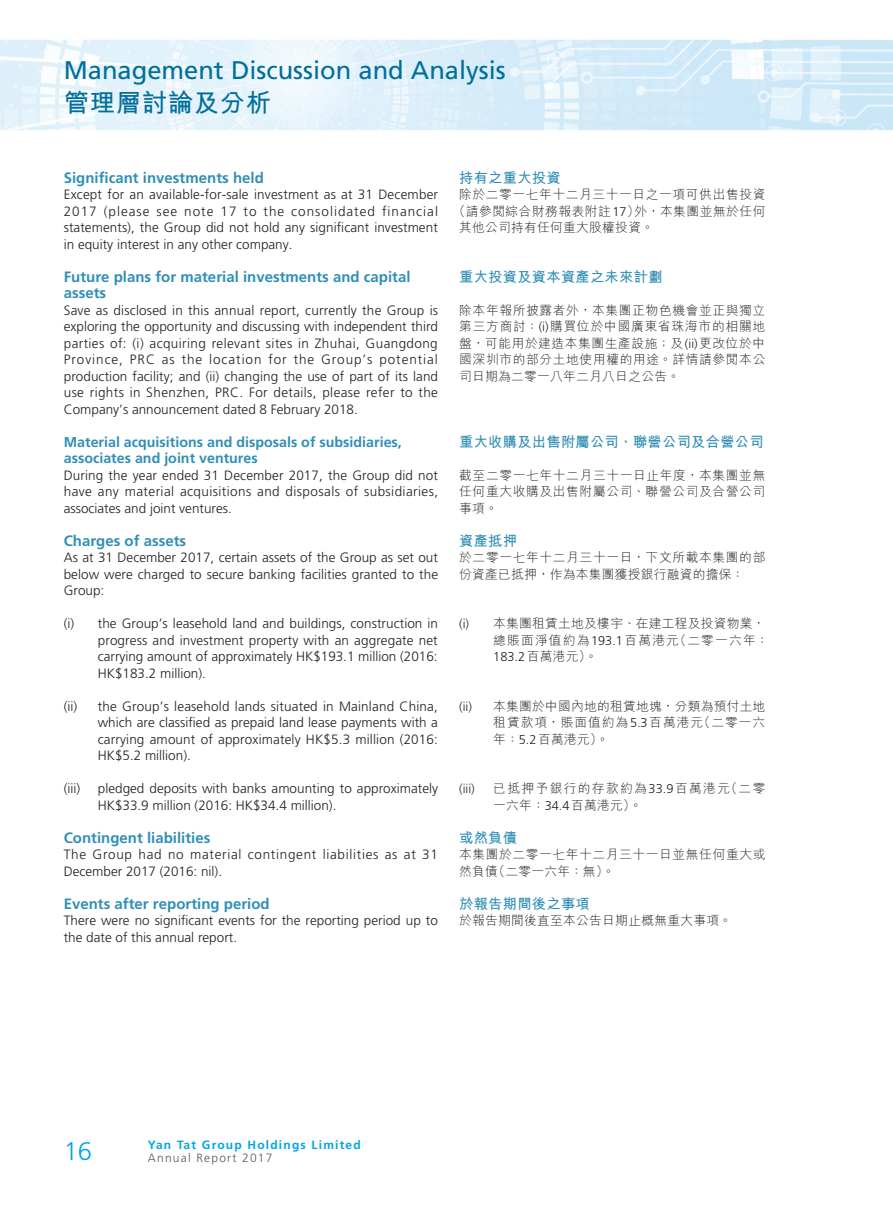
<style>
.page{position:relative;width:893px;height:1212px;background:#fff}
.page>*{position:absolute;margin:0;border:0;box-sizing:border-box;transform-origin:0 0}
.t1{font:25.5px "Frutiger LT Std";color:#006f9b}
.t2{font:700 25.5px "M Hei HK";letter-spacing:.02em;color:#006f9b}
.t3{font:300 25.5px "Frutiger LT Std";color:#00a5e3}
._02_H2_E{font:700 15px/16.5px "Frutiger LT Std";color:#318fb6}
._002_H2_C{font:700 14.25px/16.5px "Frutiger LT Std";color:#318fb6}
._002_H2_C-2{font:700 14.25px "M Hei HK";letter-spacing:.02em;color:#318fb6}
._00_txt_E{font:300 13.5px/16.5px "Frutiger LT Std";color:#231f20;text-align:justify}
._00_txt_E-2{font:300 13.5px/16.5px "Frutiger LT Std";letter-spacing:.05em;color:#231f20}
._000_txt_C{font:300 12.75px/16.5px "M Hei HK";letter-spacing:.045em;color:#231f20;text-align:justify}
._000_txt_C-2{font:300 12.75px/16.5px "M Hei HK";letter-spacing:.02em;color:#231f20}
._000_txt_C-3{font:300 12.75px/16.5px "M Hei HK";letter-spacing:.105em;color:#231f20}
._000_txt_C-4{font:300 12.75px "Frutiger LT Std";color:#231f20}
.t4{font:700 12px "Frutiger LT Std";letter-spacing:.1em;color:#00a5e3}
.t5{font:300 12px "Frutiger LT Std";letter-spacing:.1em;color:#57585a}
.s1{font-family:"Frutiger LT Std"}
</style>
<div class="page">
<img style="left:0;top:39px;width:893px;height:91px">
<h1 class="t1" style="left:64px;top:55px;width:444px">Management Discussion and Analysis</h1>
<h1 class="t2" style="left:64px;top:84px;width:209px">管理層討論及分析</h1>
<p class="_02_H2_E" style="left:64px;top:169px;width:202px">Significant investments held</p>
<p class="_00_txt_E" style="left:64px;top:186px;width:376px">Except for an available-for-sale investment as at 31 December 2017 (please see note 17 to the consolidated financial statements), the Group did not hold any significant investment in equity interest in any other company.</p>
<p class="_02_H2_E" style="left:64px;top:268px;width:348px">Future plans for material investments and capital assets</p>
<p class="_00_txt_E" style="left:64px;top:302px;width:376px">Save as disclosed in this annual report, currently the Group is exploring the opportunity and discussing with independent third parties of: (i) acquiring relevant sites in Zhuhai, Guangdong Province, PRC as the location for the Group’s potential production facility; and (ii) changing the use of part of its land use rights in Shenzhen, PRC. For details, please refer to the Company’s announcement dated 8 February 2018.</p>
<p class="_002_H2_C" style="left:64px;top:433px;width:340px">Material acquisitions and disposals of subsidiaries, associates and joint ventures</p>
<p class="_00_txt_E" style="left:64px;top:467px;width:376px">During the year ended 31 December 2017, the Group did not have any material acquisitions and disposals of subsidiaries, associates and joint ventures.</p>
<p class="_02_H2_E" style="left:64px;top:532px;width:124px">Charges of assets</p>
<p class="_00_txt_E" style="left:64px;top:549px;width:376px">As at 31 December 2017, certain assets of the Group as set out below were charged to secure banking facilities granted to the Group:</p>
<p class="_00_txt_E" style="left:98px;top:615px;width:342px;text-indent:-34px">(i) the Group’s leasehold land and buildings, construction in progress and investment property with an aggregate net carrying amount of approximately HK$193.1 million (2016:<br>HK$183.2 million).</p>
<p class="_00_txt_E" style="left:98px;top:698px;width:342px;text-indent:-34px">(ii) the Group’s leasehold lands situated in Mainland China, which are classified as prepaid land lease payments with a carrying amount of approximately HK$5.3 million (2016:<br>HK$5.2 million).</p>
<p class="_00_txt_E" style="left:64px;top:780px;width:18px">(iii)</p>
<p class="_00_txt_E" style="left:98px;top:780px;width:342px">pledged deposits with banks amounting to approximately<br>HK$33.9 million (2016: HK$34.4 million).</p>
<p class="_02_H2_E" style="left:64px;top:829px;width:148px">Contingent liabilities</p>
<p class="_00_txt_E-2" style="left:64px;top:846px;width:376px">The Group had no material contingent liabilities as at 31<br>December 2017 (2016: nil).</p>
<p class="_02_H2_E" style="left:64px;top:895px;width:207px">Events after reporting period</p>
<p class="_00_txt_E" style="left:64px;top:912px;width:376px">There were no significant events for the reporting period up to the date of this annual report.</p>
<p class="_002_H2_C-2" style="left:459px;top:167px;width:103px">持有之重大投資</p>
<p class="_000_txt_C" style="left:459px;top:186px;width:308px">除於二零一七年十二月三十一日之一項可供出售投資</p>
<p class="_000_txt_C" style="left:453px;top:203px;width:314px">（請參閱綜合財務報表附註<span class="s1">17</span>）外，本集團並無於任何</p>
<p class="_000_txt_C-2" style="left:459px;top:219px;width:196px">其他公司持有任何重大股權投資。</p>
<p class="_002_H2_C-2" style="left:459px;top:266px;width:205px">重大投資及資本資產之未來計劃</p>
<p class="_000_txt_C" style="left:459px;top:302px;width:308px">除本年報所披露者外，本集團正物色機會並正與獨立第三方商討：<span class="s1">(i)</span>購買位於中國廣東省珠海市的相關地盤，可能用於建造本集團生產設施；及<span class="s1">(ii)</span>更改位於中國深圳市的部分土地使用權的用途。詳情請參閱本公司日期為二零一八年二月八日之公告。</p>
<p class="_002_H2_C-2" style="left:459px;top:431px;width:306px">重大收購及出售附屬公司、聯營公司及合營公司</p>
<p class="_000_txt_C" style="left:459px;top:467px;width:308px">截至二零一七年十二月三十一日止年度，本集團並無任何重大收購及出售附屬公司、聯營公司及合營公司事項。</p>
<p class="_002_H2_C-2" style="left:459px;top:530px;width:59px">資產抵押</p>
<p class="_000_txt_C" style="left:459px;top:549px;width:308px">於二零一七年十二月三十一日，下文所載本集團的部份資產已抵押，作為本集團獲授銀行融資的擔保：</p>
<p class="_000_txt_C-2" style="left:493px;top:615px;width:277px;text-indent:-34px"><span class="s1">(i)</span> 本集團租賃土地及樓宇、在建工程及投資物業，總賬面淨值約為<span class="s1">193.1</span>百萬港元（二零一六年：<br><span class="s1">183.2</span>百萬港元）。</p>
<p class="_000_txt_C" style="left:493px;top:698px;width:274px;text-indent:-34px"><span class="s1">(ii)</span> 本集團於中國內地的租賃地塊，分類為預付土地租賃款項，賬面值約為<span class="s1">5.3</span>百萬港元（二零一六年：<span class="s1">5.2</span>百萬港元）。</p>
<p class="_000_txt_C-4" style="left:459px;top:782px;width:17px">(iii)</p>
<p class="_000_txt_C-3" style="left:493px;top:780px;width:274px">已抵押予銀行的存款約為<span class="s1">33.9</span>百萬港元（二零一六年：<span class="s1">34.4</span>百萬港元）。</p>
<p class="_002_H2_C-2" style="left:459px;top:827px;width:59px">或然負債</p>
<p class="_000_txt_C" style="left:459px;top:846px;width:308px">本集團於二零一七年十二月三十一日並無任何重大或然負債（二零一六年：無）。</p>
<p class="_002_H2_C-2" style="left:459px;top:893px;width:132px">於報告期間後之事項</p>
<p class="_000_txt_C-2" style="left:459px;top:912px;width:274px">於報告期間後直至本公告日期止概無重大事項。</p>
<h1 class="t3" style="left:64px;top:1136px;width:30px">16</h1>
<p class="t4" style="left:148px;top:1137px;width:214px">Yan Tat Group Holdings Limited</p>
<p class="t5" style="left:148px;top:1151px;width:126px">Annual Report 2017</p>
</div>
